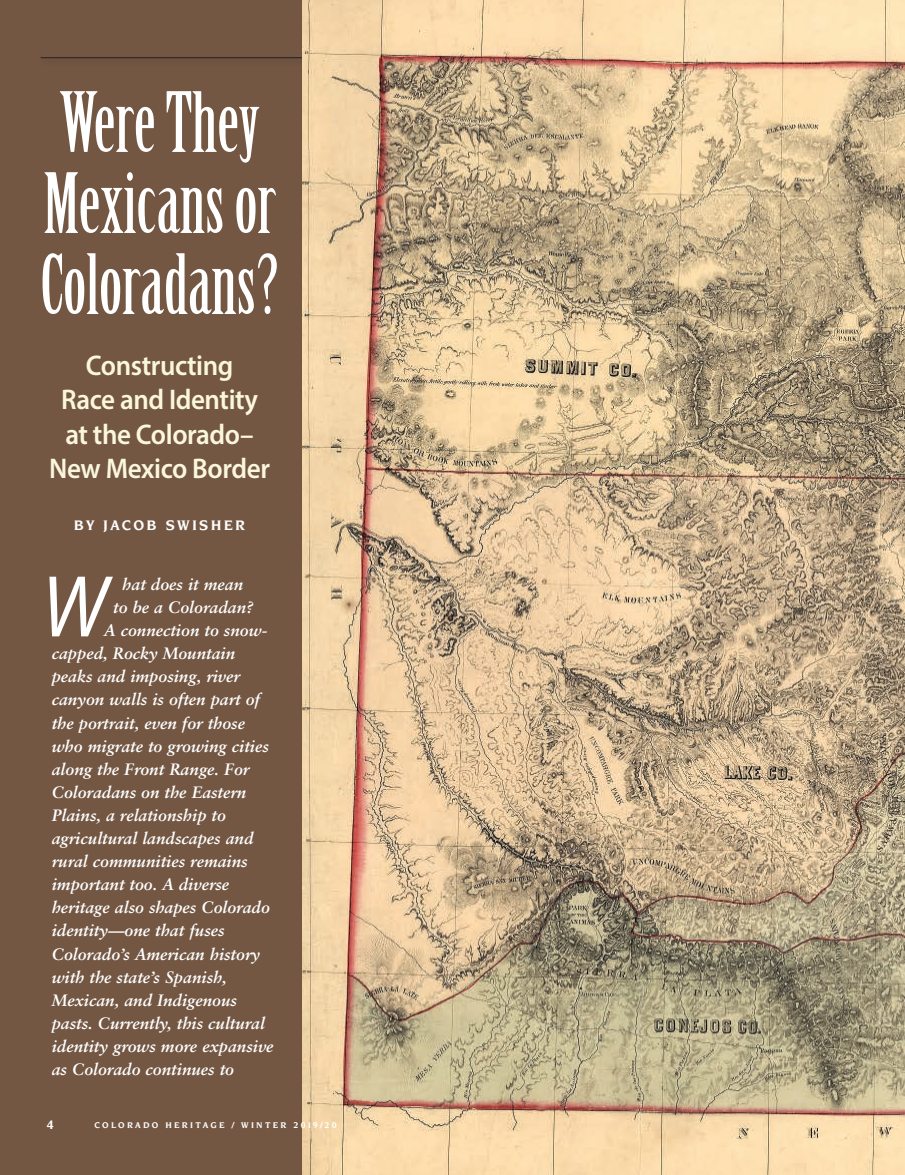
<style>
.page{position:relative;width:905px;height:1175px;background:#fff}
.page>*{position:absolute;margin:0;border:0;box-sizing:border-box;transform-origin:0 0}
.t1{font:italic 88.5px "Myriad Pro";color:#fff;scale:.9 1}
.t2{font:81px/81px "Birch Std";color:#fff}
.t3{font:600 28.5px/34.2px "Myriad Pro";letter-spacing:-.015em;color:#fbf7dd;text-align:center;scale:.95 1}
.t4{font:italic 700 16.5px "Sabon";color:#fff}
.t5{font:700 15px "Novarese";letter-spacing:.15em;color:#fff}
.t6{font:700 13.5px "Novarese";color:#fff}
.t7{font:700 9px "Novarese";letter-spacing:.25em;color:#fff}
</style>
<div class="page">
<div style="left:0;top:0;width:324px;height:1174px;background:#735743"></div>
<div style="left:40px;top:56px;width:831px;height:10px;background:#231f20;opacity:.5"></div>
<hr style="left:41px;top:57px;width:823px;height:1px;background:#231f20">
<img style="left:302px;top:0;width:602px;height:1174px">
<h2 class="t2" style="left:40px;top:84px;width:240px">Were They<br>Mexicans or<br>Coloradans?</h2>
<h3 class="t3" style="left:49px;top:348px;width:234px">Constructing<br>Race and Identity at the Colorado–<br>New Mexico Border</h3>
<p class="t5" style="left:74px;top:516px;width:173px">BY JAC OB SW ISHER</p>
<h1 class="t1" style="left:42px;top:552px;width:75px">W</h1>
<p class="t4" style="left:122px;top:574px;width:122px">hat does it mean</p>
<p class="t4" style="left:113px;top:597px;width:142px">to be a Coloradan?</p>
<p class="t4" style="left:104px;top:620px;width:165px">A connection to snow-</p>
<p class="t4" style="left:52px;top:643px;width:185px">capped, Rocky Mountain</p>
<p class="t4" style="left:52px;top:666px;width:190px">peaks and imposing, river</p>
<p class="t4" style="left:52px;top:689px;width:210px">canyon walls is often part of</p>
<p class="t4" style="left:52px;top:712px;width:195px">the portrait, even for those</p>
<p class="t4" style="left:52px;top:736px;width:218px">who migrate to growing cities</p>
<p class="t4" style="left:52px;top:759px;width:199px">along the Front Range. For</p>
<p class="t4" style="left:52px;top:782px;width:196px">Coloradans on the Eastern</p>
<p class="t4" style="left:52px;top:805px;width:176px">Plains, a relationship to</p>
<p class="t4" style="left:52px;top:828px;width:203px">agricultural landscapes and</p>
<p class="t4" style="left:52px;top:851px;width:197px">rural communities remains</p>
<p class="t4" style="left:52px;top:874px;width:179px">important too. A diverse</p>
<p class="t4" style="left:52px;top:897px;width:220px">heritage also shapes Colorado</p>
<p class="t4" style="left:52px;top:920px;width:174px">identity—one that fuses</p>
<p class="t4" style="left:52px;top:943px;width:210px">Colorado’s American history</p>
<p class="t4" style="left:52px;top:967px;width:176px">with the state’s Spanish,</p>
<p class="t4" style="left:52px;top:990px;width:187px">Mexican, and Indigenous</p>
<p class="t4" style="left:52px;top:1013px;width:215px">pasts. Currently, this cultural</p>
<p class="t4" style="left:52px;top:1036px;width:223px">identity grows more expansive</p>
<p class="t4" style="left:52px;top:1059px;width:184px">as Colorado continues to</p>
<p class="t6" style="left:46px;top:1117px;width:9px">4</p>
<p class="t7" style="left:94px;top:1120px;width:17px">COLOR</p>
<p class="t7" style="left:135px;top:1120px;width:46px">ADO HERI</p>
<p class="t7" style="left:195px;top:1120px;width:86px">TAGE / WIN TER</p>
<p class="t7" style="left:293px;top:1120px;width:45px">2019/20</p>
</div>
